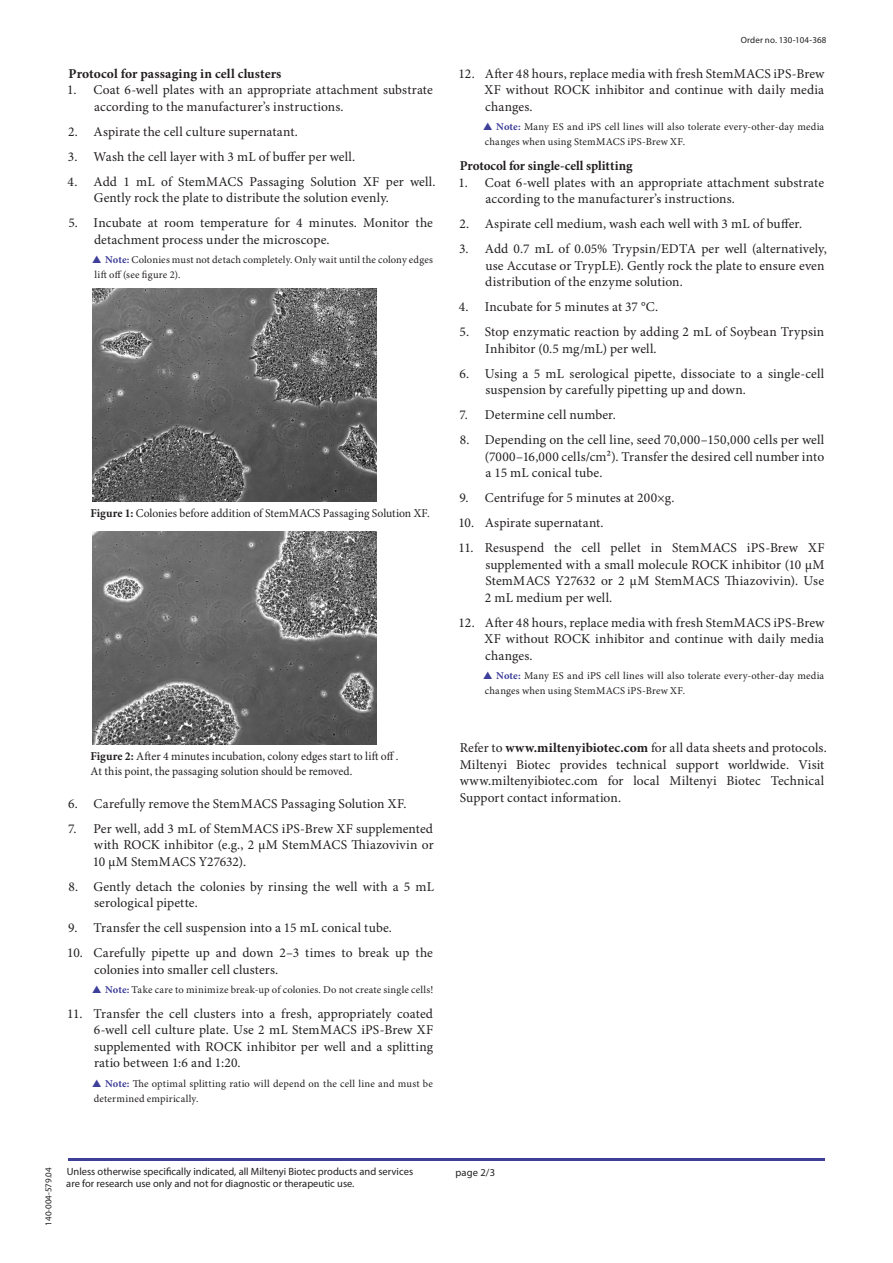
<style>
.page{position:relative;width:893px;height:1263px;background:#fff}
.page>*{position:absolute;margin:0;border:0;box-sizing:border-box;transform-origin:0 0}
.DS_Copy_-Einzug{font:13.5px/16.5px "Minion Pro";letter-spacing:.005em;color:#231f20}
.p_h2nn{font:13.5px/16.5px "Minion Pro";letter-spacing:.005em;color:#231f20}
.DS_Copy_-Einzug-2{font:700 13.5px "Minion Pro";letter-spacing:.01em;color:#231f20}
.DS_Copy{font:700 13.5px "Minion Pro";letter-spacing:-.005em;color:#231f20}
.DS_Copy-2{font:12px "Minion Pro";color:#231f20}
.t1{font:10.5px/15px "Minion Pro";letter-spacing:.02em;color:#231f20}
.t2{font:10.5px "Myriad Pro";color:#231f20}
.t3{font:9px "Myriad Pro";letter-spacing:.005em;color:#231f20}
.s1{color:#3e3f99}
.s2{font-weight:700;color:#3e3f99}
.s3{font-weight:700}
</style>
<div class="page">
<hr style="left:68px;top:1158px;width:757px;height:2px;background:#3e3f99">
<img style="left:93px;top:288px;width:283px;height:213px">
<img style="left:93px;top:531px;width:283px;height:213px">
<p class="DS_Copy_-Einzug-2" style="left:69px;top:65px;width:214px">Protocol for passaging in cell clusters</p>
<p class="DS_Copy_-Einzug" style="left:94px;top:82px;width:340px;text-indent:-27px">1. Coat 6-well plates with an appropriate attachment substrate according to the manufacturer’s instructions.</p>
<p class="DS_Copy_-Einzug" style="left:68px;top:124px;width:231px">2. Aspirate the cell culture supernatant.</p>
<p class="DS_Copy_-Einzug" style="left:68px;top:149px;width:289px">3. Wash the cell layer with 3 mL of buffer per well.</p>
<p class="DS_Copy_-Einzug" style="left:94px;top:174px;width:343px;text-indent:-26px">4. Add 1 mL of StemMACS Passaging Solution XF per well.<br>Gently rock the plate to distribute the solution evenly.</p>
<p class="DS_Copy_-Einzug" style="left:94px;top:215px;width:340px;text-indent:-26px">5. Incubate at room temperature for 4 minutes. Monitor the detachment process under the microscope.</p>
<p class="t1" style="left:92px;top:253px;width:342px"><span class="s1">▲</span> <span class="s2">Note:</span> Colonies must not detach completely. Only wait until the colony edges lift off (see figure 2).</p>
<p class="DS_Copy-2" style="left:91px;top:505px;width:341px"><span class="s3">Figure 1:</span> Colonies before addition of StemMACS Passaging Solution XF.</p>
<p class="DS_Copy-2" style="left:91px;top:748px;width:309px"><span class="s3">Figure 2:</span> After 4 minutes incubation, colony edges start to lift off .</p>
<p class="DS_Copy-2" style="left:91px;top:763px;width:263px">At this point, the passaging solution should be removed.</p>
<p class="DS_Copy_-Einzug" style="left:68px;top:795px;width:340px">6. Carefully remove the StemMACS Passaging Solution XF.</p>
<p class="DS_Copy_-Einzug" style="left:93px;top:820px;width:342px;text-align:justify;text-indent:-25px">7. Per well, add 3 mL of StemMACS iPS-Brew XF supplemented with ROCK inhibitor (e.g., 2 µM StemMACS Thiazovivin or 10 µM StemMACS Y27632).</p>
<p class="DS_Copy_-Einzug" style="left:94px;top:878px;width:341px;text-indent:-26px">8. Gently detach the colonies by rinsing the well with a 5 mL serological pipette.</p>
<p class="DS_Copy_-Einzug" style="left:68px;top:920px;width:325px">9. Transfer the cell suspension into a 15 mL conical tube.</p>
<p class="DS_Copy_-Einzug" style="left:94px;top:945px;width:340px;text-indent:-27px">10. Carefully pipette up and down 2–3 times to break up the colonies into smaller cell clusters.</p>
<p class="t1" style="left:92px;top:982px;width:343px"><span class="s1">▲</span> <span class="s2">Note:</span> Take care to minimize break-up of colonies. Do not create single cells!</p>
<p class="DS_Copy_-Einzug" style="left:94px;top:1006px;width:341px;text-align:justify;text-indent:-26px">11. Transfer the cell clusters into a fresh, appropriately coated 6-well cell culture plate. Use 2 mL StemMACS iPS-Brew XF supplemented with ROCK inhibitor per well and a splitting ratio between 1:6 and 1:20.</p>
<p class="t1" style="left:92px;top:1076px;width:342px"><span class="s1">▲</span> <span class="s2">Note:</span> The optimal splitting ratio will depend on the cell line and must be determined empirically.</p>
<p class="t3" style="left:741px;top:34px;width:87px">Order no. 130-104-368</p>
<p class="DS_Copy_-Einzug" style="left:484px;top:66px;width:341px;text-align:justify;text-indent:-26px">12. After 48 hours, replace media with fresh StemMACS iPS-Brew XF without ROCK inhibitor and continue with daily media changes.</p>
<p class="t1" style="left:483px;top:120px;width:342px"><span class="s1">▲</span> <span class="s2">Note:</span> Many ES and iPS cell lines will also tolerate every-other-day media changes when using StemMACS iPS-Brew XF.</p>
<p class="DS_Copy" style="left:460px;top:158px;width:174px">Protocol for single-cell splitting</p>
<p class="DS_Copy_-Einzug" style="left:485px;top:175px;width:340px;text-indent:-27px">1. Coat 6-well plates with an appropriate attachment substrate according to the manufacturer’s instructions.</p>
<p class="DS_Copy_-Einzug" style="left:459px;top:216px;width:344px">2. Aspirate cell medium, wash each well with 3 mL of buffer.</p>
<p class="DS_Copy_-Einzug" style="left:485px;top:241px;width:343px;text-indent:-26px">3. Add 0.7 mL of 0.05% Trypsin/EDTA per well (alternatively, use Accutase or TrypLE). Gently rock the plate to ensure even distribution of the enzyme solution.</p>
<p class="DS_Copy_-Einzug" style="left:459px;top:299px;width:201px">4. Incubate for 5 minutes at 37 °C.</p>
<p class="DS_Copy_-Einzug" style="left:485px;top:324px;width:341px;text-indent:-26px">5. Stop enzymatic reaction by adding 2 mL of Soybean Trypsin<br>Inhibitor (0.5 mg/mL) per well.</p>
<p class="DS_Copy_-Einzug" style="left:485px;top:366px;width:340px;text-indent:-26px">6. Using a 5 mL serological pipette, dissociate to a single-cell suspension by carefully pipetting up and down.</p>
<p class="DS_Copy_-Einzug" style="left:459px;top:407px;width:158px">7. Determine cell number.</p>
<p class="DS_Copy_-Einzug" style="left:485px;top:432px;width:341px;text-align:justify;text-indent:-25px">8. Depending on the cell line, seed 70,000–150,000 cells per well (7000–16,000 cells/cm²). Transfer the desired cell number into a 15 mL conical tube.</p>
<p class="DS_Copy_-Einzug" style="left:459px;top:490px;width:216px">9. Centrifuge for 5 minutes at 200×g.</p>
<p class="DS_Copy_-Einzug" style="left:459px;top:515px;width:147px">10. Aspirate supernatant.</p>
<p class="DS_Copy_-Einzug" style="left:485px;top:540px;width:341px;text-align:justify;text-indent:-26px">11. Resuspend the cell pellet in StemMACS iPS-Brew XF supplemented with a small molecule ROCK inhibitor (10 µM StemMACS Y27632 or 2 µM StemMACS Thiazovivin). Use 2 mL medium per well.</p>
<p class="DS_Copy_-Einzug" style="left:484px;top:615px;width:341px;text-align:justify;text-indent:-26px">12. After 48 hours, replace media with fresh StemMACS iPS-Brew XF without ROCK inhibitor and continue with daily media changes.</p>
<p class="t1" style="left:483px;top:668px;width:342px"><span class="s1">▲</span> <span class="s2">Note:</span> Many ES and iPS cell lines will also tolerate every-other-day media changes when using StemMACS iPS-Brew XF.</p>
<p class="p_h2nn" style="left:460px;top:740px;width:369px">Refer to <span class="s3">www.miltenyibiotec.com</span> for all data sheets and protocols.<br>Miltenyi Biotec provides technical support worldwide. Visit www.miltenyibiotec.com for local Miltenyi Biotec Technical Support contact information.</p>
<p class="t3" style="left:43px;top:1225px;width:60px;rotate:-90deg">140-004-579.04</p>
<p class="t2" style="left:67px;top:1165px;width:348px">Unless otherwise specifically indicated, all Miltenyi Biotec products and services</p>
<p class="t2" style="left:455px;top:1166px;width:41px">page 2/3</p>
<p class="t2" style="left:66px;top:1177px;width:290px">are for research use only and not for diagnostic or therapeutic use.</p>
</div>
